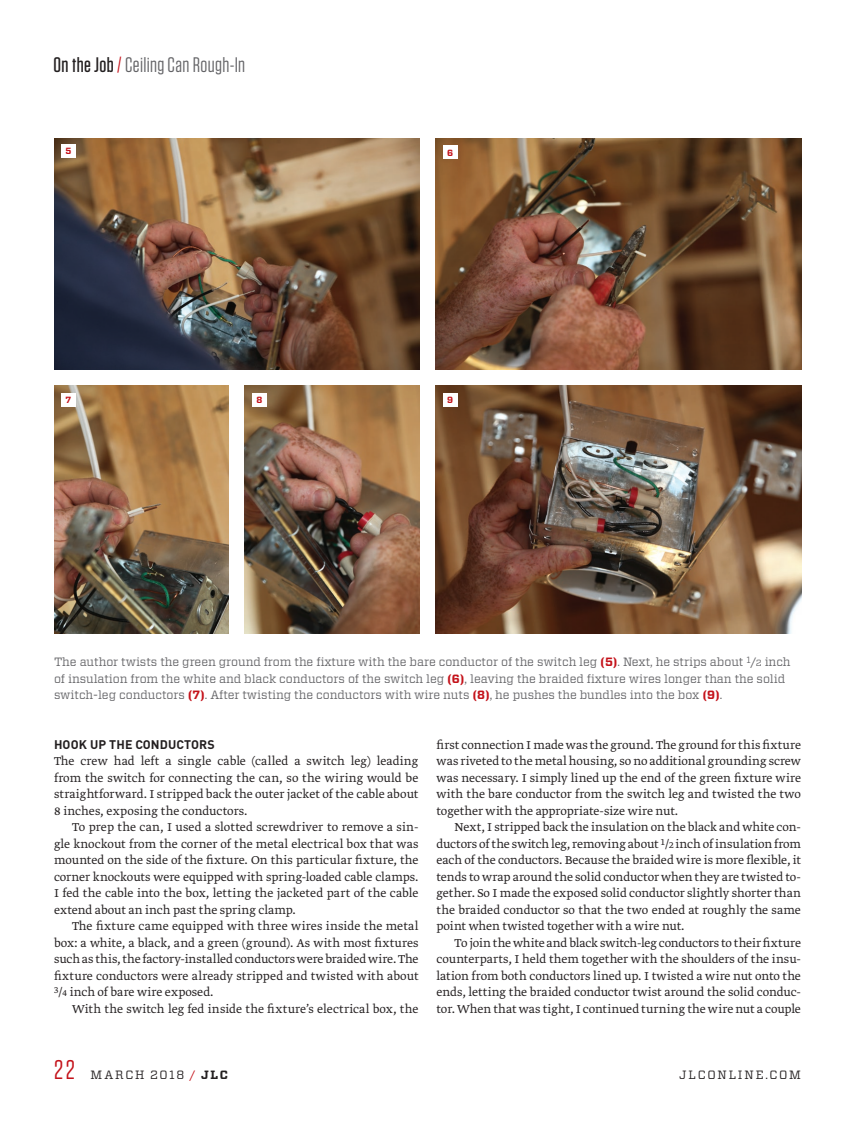
<style>
.page{position:relative;width:864px;height:1134px;background:#fff}
.page>*{position:absolute;margin:0;border:0;box-sizing:border-box;transform-origin:0 0}
.Folio_-_Vitesse_Left{font:27px "Tungsten";color:#c4121a}
.Tagline_-_Tungsten_1{font:21px "Tungsten";letter-spacing:.015em;color:#636366}
.Body_-_Greta_Light_9{font:300 13.5px/16.5px "Greta Text Std";letter-spacing:.005em;color:#231f20;text-align:justify}
.Body_-_NoIndent_Gret{font:300 13.5px/16.5px "Greta Text Std";letter-spacing:.005em;color:#231f20;text-align:justify}
.Subhead_-_Dinot_Bold{font:700 12.3px "DINOT";letter-spacing:.01em;color:#231f20}
.Caption_-_Vitesse_Bo{font:12px/16.5px "Vitesse";letter-spacing:-.005em;color:#636366}
.Folio_-_Vitesse_Left-2{font:12px "Vitesse";letter-spacing:.145em;color:#231f20}
.Xtra_-_Number_-_Vite{font:700 9px "Vitesse";color:#c4121a}
.s1{font-weight:500;color:#231f20}
.s2{color:#c4121a}
.s3{font-weight:700;color:#c4121a}
.s4{font-size:9px}
.s5{font-size:10.5px}
.s6{font-weight:700}
</style>
<div class="page">
<img style="left:54px;top:138px;width:365px;height:231px">
<img style="left:436px;top:138px;width:365px;height:231px">
<img style="left:436px;top:386px;width:365px;height:247px">
<img style="left:54px;top:386px;width:174px;height:247px">
<img style="left:245px;top:386px;width:174px;height:247px">
<div style="left:61px;top:144px;width:15px;height:14px;background:#fff"></div>
<div style="left:443px;top:145px;width:14px;height:14px;background:#fff"></div>
<div style="left:443px;top:393px;width:14px;height:14px;background:#fff"></div>
<div style="left:61px;top:393px;width:15px;height:14px;background:#fff"></div>
<div style="left:252px;top:393px;width:15px;height:14px;background:#fff"></div>
<p class="Tagline_-_Tungsten_1" style="left:54px;top:54px;width:193px"><span class="s1">On the Job</span><span class="s2">/</span> Ceiling Can Rough-In</p>
<p class="Xtra_-_Number_-_Vite" style="left:66px;top:145px;width:7px">5</p>
<p class="Xtra_-_Number_-_Vite" style="left:447px;top:147px;width:8px">6</p>
<p class="Xtra_-_Number_-_Vite" style="left:66px;top:394px;width:7px">7</p>
<p class="Xtra_-_Number_-_Vite" style="left:256px;top:394px;width:7px">8</p>
<p class="Xtra_-_Number_-_Vite" style="left:447px;top:394px;width:7px">9</p>
<p class="Caption_-_Vitesse_Bo" style="left:54px;top:653px;width:738px">The author twists the green ground from the fixture with the bare conductor of the switch leg <span class="s3">(5)</span>. Next, he strips about <sup>1</sup>/<span class="s4">2</span> inch of insulation from the white and black conductors of the switch leg <span class="s3">(6)</span>, leaving the braided fixture wires longer than the solid switch-leg conductors <span class="s3">(7)</span>. After twisting the conductors with wire nuts <span class="s3">(8)</span>, he pushes the bundles into the box <span class="s3">(9)</span>.</p>
<p class="Subhead_-_Dinot_Bold" style="left:54px;top:736px;width:162px">HOOK UP THE CONDUCTORS</p>
<p class="Body_-_NoIndent_Gret" style="left:54px;top:753px;width:366px">The crew had left a single cable (called a switch leg) leading from the switch for connecting the can, so the wiring would be straightforward. I stripped back the outer jacket of the cable about 8 inches, exposing the conductors.</p>
<p class="Body_-_Greta_Light_9" style="left:54px;top:819px;width:366px;text-indent:18px">To prep the can, I used a slotted screwdriver to remove a sin&shy;gle knockout from the corner of the metal electrical box that was mounted on the side of the fixture. On this particular fixture, the corner knockouts were equipped with spring-loaded cable clamps.<br>I fed the cable into the box, letting the jacketed part of the cable extend about an inch past the spring clamp.</p>
<p class="Body_-_Greta_Light_9" style="left:54px;top:918px;width:366px;text-indent:18px">The fixture came equipped with three wires inside the metal box: a white, a black, and a green (ground). As with most fixtures such as this, the factory-installed conductors were braided wire. The fixture conductors were already stripped and twisted with about <sup>3</sup>/<span class="s5">4</span> inch of bare wire exposed.</p>
<p class="Body_-_Greta_Light_9" style="left:72px;top:1001px;width:348px">With the switch leg fed inside the fixture’s electrical box, the</p>
<p class="Body_-_Greta_Light_9" style="left:437px;top:737px;width:366px">first connection I made was the ground. The ground for this fixture was riveted to the metal housing, so no additional grounding screw was necessary. I simply lined up the end of the green fixture wire with the bare conductor from the switch leg and twisted the two together with the appropriate-size wire nut.</p>
<p class="Body_-_Greta_Light_9" style="left:437px;top:819px;width:366px;text-indent:18px">Next, I stripped back the insulation on the black and white con&shy;ductors of the switch leg, removing about <sup>1</sup>/<span class="s5">2</span> inch of insulation from each of the conductors. Because the braided wire is more flexible, it tends to wrap around the solid conductor when they are twisted to&shy;gether. So I made the exposed solid conductor slightly shorter than the braided conductor so that the two ended at roughly the same point when twisted together with a wire nut.</p>
<p class="Body_-_Greta_Light_9" style="left:437px;top:935px;width:366px;text-indent:18px">To join the white and black switch-leg conductors to their fixture counterparts, I held them together with the shoulders of the insu&shy;lation from both conductors lined up. I twisted a wire nut onto the ends, letting the braided conductor twist around the solid conduc&shy;tor. When that was tight, I continued turning the wire nut a couple</p>
<p class="Folio_-_Vitesse_Left" style="left:54px;top:1055px;width:23px">22</p>
<p class="Folio_-_Vitesse_Left-2" style="left:91px;top:1066px;width:139px">MARCH 2018 <span class="s2">/</span> <span class="s6">JLC</span></p>
<p class="Folio_-_Vitesse_Left-2" style="left:679px;top:1066px;width:123px">JLCONLINE.COM</p>
</div>
